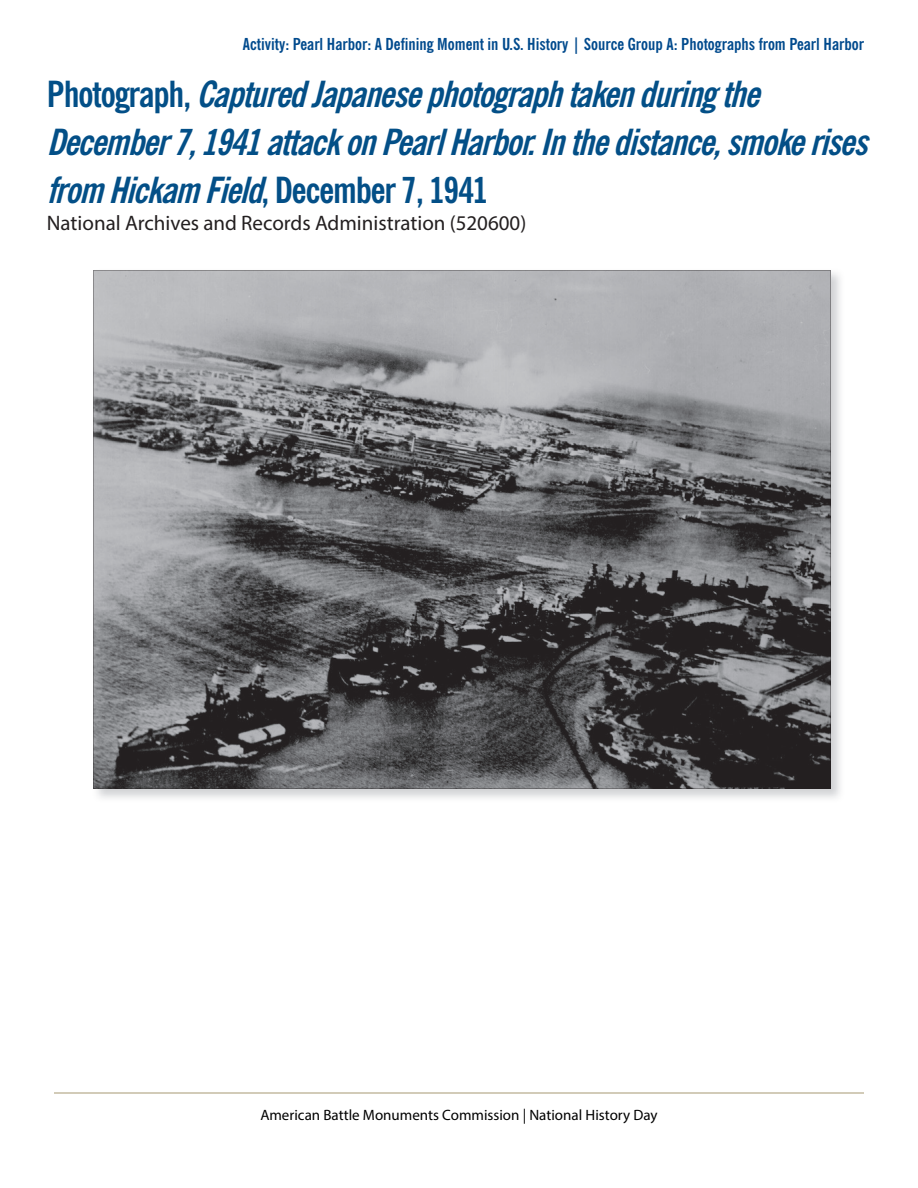
<style>
.page{position:relative;width:918px;height:1188px;background:#fff}
.page>*{position:absolute;margin:0;border:0;box-sizing:border-box;transform-origin:0 0}
.t1{font:italic 700 condensed 36px/48px "News Gothic BT";color:#034f87}
.t2{font:21px "Myriad Pro";color:#231f20}
.t3{font:700 condensed 16.5px "News Gothic BT";color:#004a8d}
.t4{font:15px "Myriad Pro";color:#000}
.s1{font-style:normal}
</style>
<div class="page">
<hr style="left:54px;top:1093px;width:810px;height:1px;background:#d2cbb8">
<img style="left:93px;top:270px;width:747px;height:528px">
<svg style="left:94px;top:270px;width:736px;height:519px;background:#737476"></svg>
<p class="t3" style="left:243px;top:34px;width:623px">Activity: Pearl Harbor: A Defining Moment in U.S. History | Source Group A: Photographs from Pearl Harbor</p>
<p class="t1" style="left:47px;top:70px;width:833px"><span class="s1">P h o t o g r a p h ,</span> CapturedJapanesephotographtakenduringthe<br>December7,1941attackonPearlHarbor.Inthedistance,smokerises from Hickam Field<span class="s1">, D e c e m b e r 7 , 1 9 4 1</span></p>
<p class="t2" style="left:47px;top:210px;width:481px">National Archives and Records Administration (520600)</p>
<p class="t4" style="left:260px;top:1105px;width:399px">American Battle Monuments Commission | National History Day</p>
</div>
